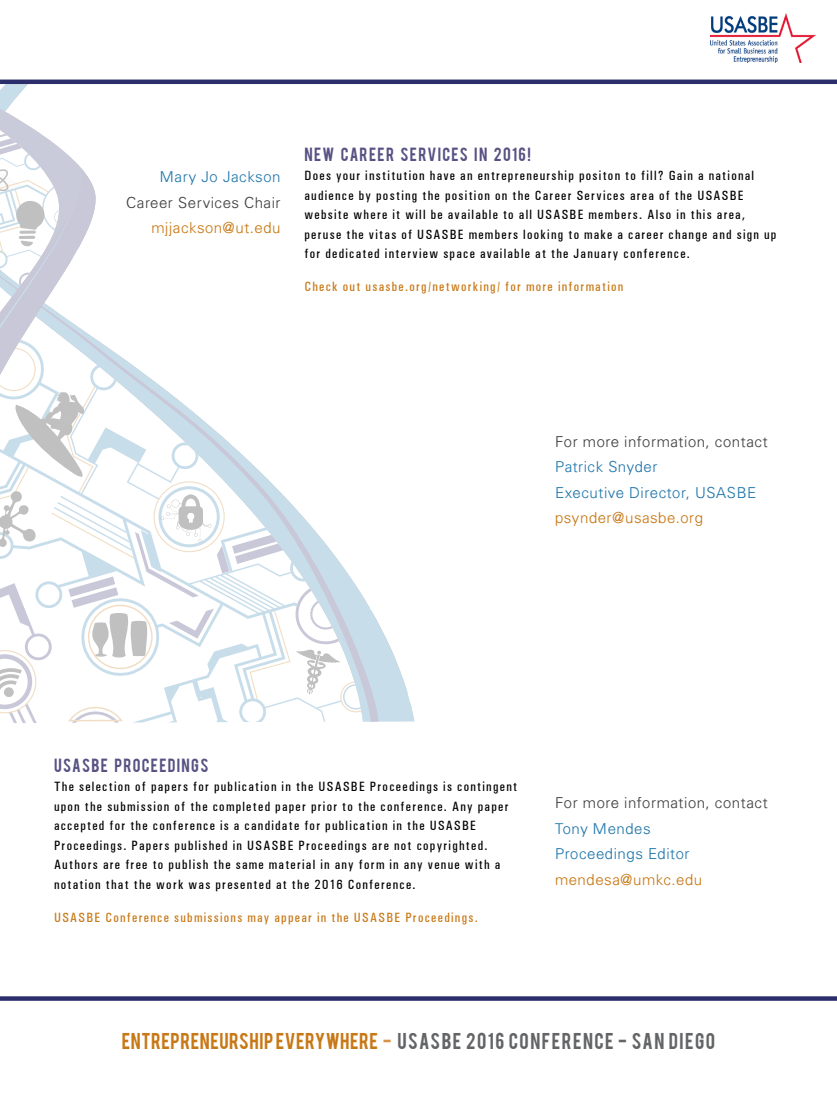
<style>
.page{position:relative;width:837px;height:1094px;background:#fff}
.page>*{position:absolute;margin:0;border:0;box-sizing:border-box;transform-origin:0 0}
.t1{font:18px "Bebas";letter-spacing:.03em;color:#636466}
.t2{font:300 15px/25.5px "Univers";letter-spacing:.04em;color:#2378ac}
.t3{font:300 15px "Univers";letter-spacing:.04em;color:#414042}
.t4{font:300 15px "Univers";letter-spacing:.04em;color:#c87816}
.t5{font:15px "Bebas";letter-spacing:.09em;color:#575283}
.t6{font:500 condensed 13.5px/19.5px "Univers";letter-spacing:.095em;color:#000}
.t7{font:500 condensed 13.5px "Univers";letter-spacing:.095em;color:#c87816}
.s1{color:#c87816}
.s2{color:#d5934a}
</style>
<div class="page">
<svg style="left:0;top:996px;width:837px;height:4px;background:#3b3d76"></svg>
<svg style="left:0;top:84px;width:412px;height:639px"></svg>
<hr style="left:0;top:80px;width:837px;height:4px;background:#2c2e6b">
<img style="left:710px;top:13px;width:106px;height:49px">
<p class="t2" style="left:160px;top:164px;width:122px">Mary Jo Jackson</p>
<p class="t3" style="left:126px;top:193px;width:156px">Career Services Chair</p>
<p class="t4" style="left:151px;top:219px;width:131px">mjjackson@ut.edu</p>
<p class="t5" style="left:304px;top:143px;width:228px">NEW CAREER SERVICES IN 2016!</p>
<p class="t6" style="left:304px;top:166px;width:473px">Does your institution have an entrepreneurship positon to fill? Gain a national audience by posting the position on the Career Services area of the USASBE website where it will be available to all USASBE members. Also in this area, peruse the vitas of USASBE members looking to make a career change and sign up for dedicated interview space available at the January conference.</p>
<p class="t7" style="left:304px;top:279px;width:320px">Check out usasbe.org/networking/ for more information</p>
<p class="t3" style="left:555px;top:432px;width:214px">For more information, contact</p>
<p class="t2" style="left:555px;top:453px;width:203px">Patrick Snyder<br>Executive Director, USASBE</p>
<p class="t4" style="left:555px;top:509px;width:149px">psynder@usasbe.org</p>
<p class="t5" style="left:54px;top:754px;width:156px">USASBE PROCEEDINGS</p>
<p class="t6" style="left:54px;top:777px;width:465px">The selection of papers for publication in the USASBE Proceedings is contingent upon the submission of the completed paper prior to the conference. Any paper accepted for the conference is a candidate for publication in the USASBE Proceedings. Papers published in USASBE Proceedings are not copyrighted.<br>Authors are free to publish the same material in any form in any venue with a notation that the work was presented at the 2016 Conference.</p>
<p class="t7" style="left:54px;top:909px;width:425px">USASBE Conference submissions may appear in the USASBE Proceedings.</p>
<p class="t3" style="left:555px;top:794px;width:214px">For more information, contact</p>
<p class="t2" style="left:555px;top:815px;width:136px">Tony Mendes<br>Proceedings Editor</p>
<p class="t4" style="left:555px;top:870px;width:149px">mendesa@umkc.edu</p>
<h1 class="t1" style="left:122px;top:1028px;width:595px"><span class="s1">ENTREPRENEURSHIP EVERYWHERE</span> <span class="s2">-</span> USASBE 2016 CONFERENCE - SAN DIEGO</h1>
</div>
